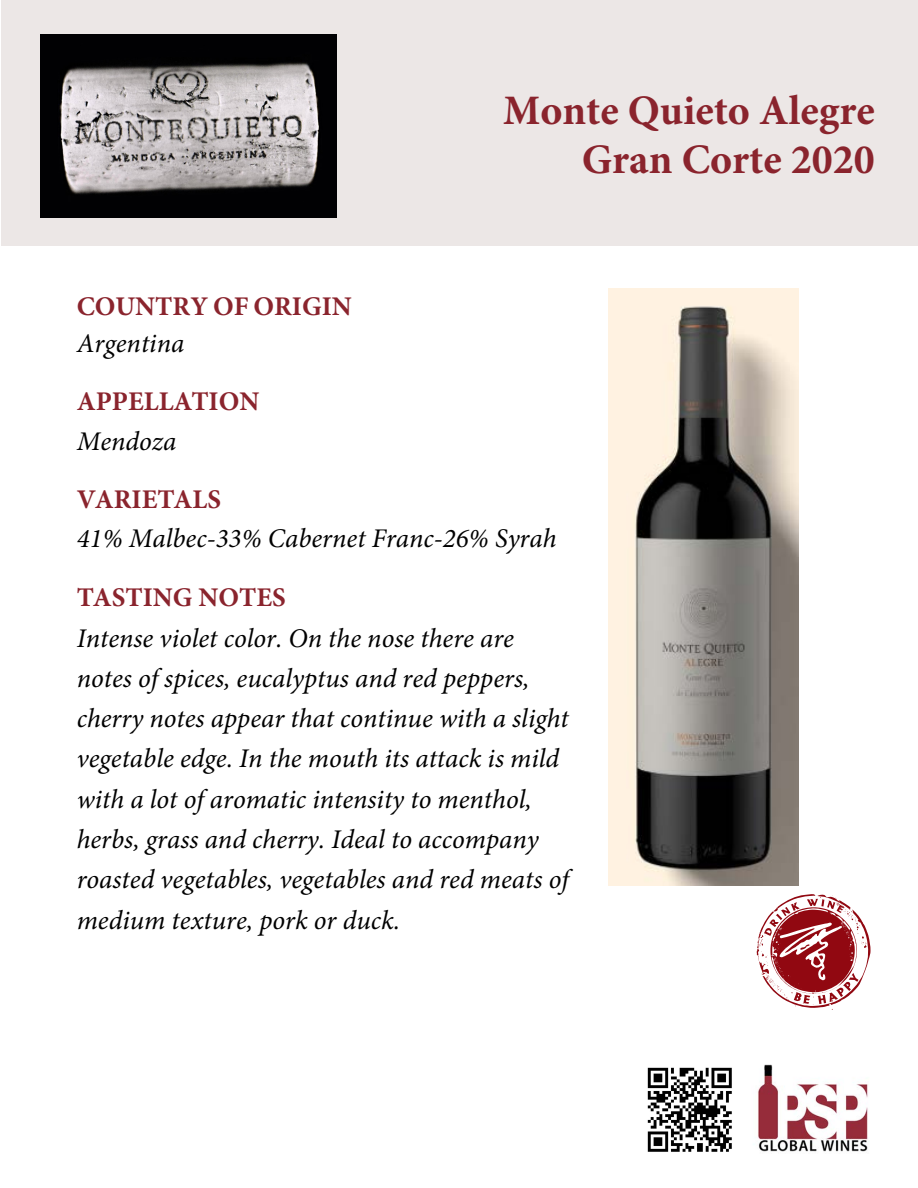
<style>
.page{position:relative;width:918px;height:1188px;background:#fff}
.page>*{position:absolute;margin:0;border:0;box-sizing:border-box;transform-origin:0 0}
.t1{font:700 42px/49.8px "Minion Pro";color:#8a242d;text-align:right}
.t2{font:italic 27px/40.3px "Minion Pro";color:#000}
.t3{font:700 27px "Minion Pro";color:#8a242d}
</style>
<div class="page">
<div style="left:1px;top:0;width:917px;height:246px;background:#ece7e6"></div>
<svg style="left:757px;top:894px;width:114px;height:116px"></svg>
<img style="left:41px;top:35px;width:296px;height:182px">
<img style="left:608px;top:289px;width:190px;height:596px">
<img style="left:758px;top:1064px;width:111px;height:88px">
<img style="left:647px;top:1067px;width:85px;height:85px">
<h1 class="t1" style="left:503px;top:85px;width:373px">Monte Quieto Alegre<br>Gran Corte 2020</h1>
<p class="t3" style="left:77px;top:287px;width:277px">COUNTRY OF ORIGIN</p>
<p class="t2" style="left:77px;top:323px;width:109px">Argentina</p>
<p class="t3" style="left:77px;top:383px;width:184px">APPELLATION</p>
<p class="t2" style="left:77px;top:421px;width:101px">Mendoza</p>
<p class="t3" style="left:77px;top:481px;width:146px">VARIETALS</p>
<p class="t2" style="left:77px;top:518px;width:481px">41% Malbec-33% Cabernet Franc-26% Syrah</p>
<p class="t3" style="left:77px;top:579px;width:211px">TASTING NOTES</p>
<p class="t2" style="left:77px;top:618px;width:494px">Intense violet color. On the nose there are notes of spices, eucalyptus and red peppers, cherry notes appear that continue with a slight vegetable edge. In the mouth its attack is mild with a lot of aromatic intensity to menthol, herbs, grass and cherry. Ideal to accompany roasted vegetables, vegetables and red meats of medium texture, pork or duck.</p>
</div>
